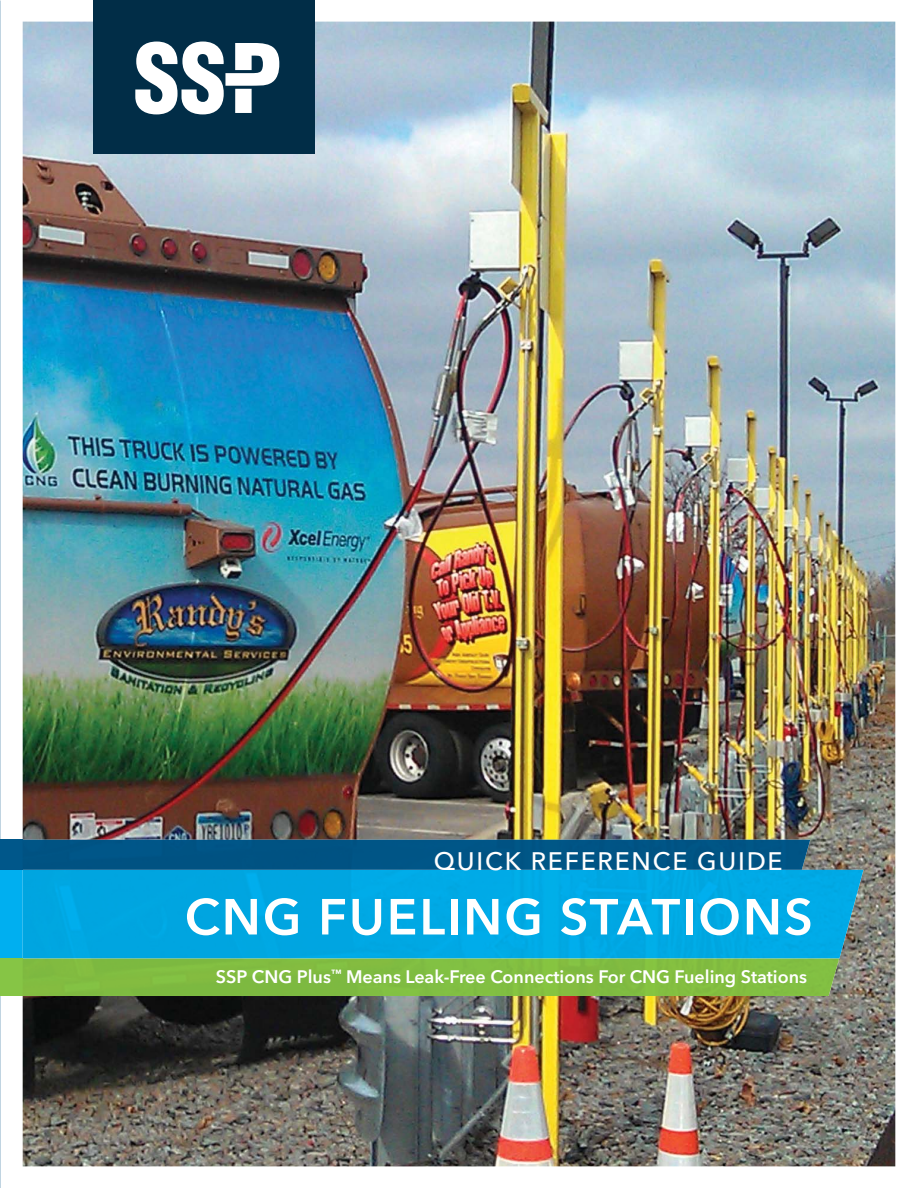
<style>
.page{position:relative;width:918px;height:1188px;background:#fff}
.page>*{position:absolute;margin:0;border:0;box-sizing:border-box;transform-origin:0 0}
.t1{font:600 50.25px "Avenir Next";letter-spacing:.04em;color:#fff}
.t2{font:500 25.05px "Avenir Next";letter-spacing:.07em;color:#fff}
.t3{font:600 18px "Avenir Next";color:#fff}
</style>
<div class="page">
<img style="left:23px;top:22px;width:872px;height:1144px">
<img style="left:0;top:359px;width:1px;height:481px">
<div style="left:94px;top:0;width:221px;height:153px;background:#012d47"></div>
<svg style="left:135px;top:42px;width:144px;height:72px"></svg>
<div style="left:23px;top:870px;width:840px;height:89px;background:#00a8e3"></div>
<div style="left:0;top:840px;width:23px;height:30px;background:#00578a"></div>
<div style="left:23px;top:840px;width:787px;height:30px;background:#005485"></div>
<div style="left:0;top:870px;width:23px;height:89px;background:#00aff0"></div>
<img style="left:23px;top:870px;width:779px;height:1px">
<div style="left:0;top:959px;width:23px;height:37px;background:#86c545"></div>
<div style="left:23px;top:959px;width:816px;height:37px;background:#81bc41"></div>
<h2 class="t2" style="left:434px;top:851px;width:350px">QUICK REFERENCE GUIDE</h2>
<h1 class="t1" style="left:185px;top:888px;width:630px">CNG FUELING STATIONS</h1>
<p class="t3" style="left:216px;top:966px;width:593px">SSP CNG Plus<sup>™</sup> Means Leak-Free Connections For CNG Fueling Stations</p>
</div>
